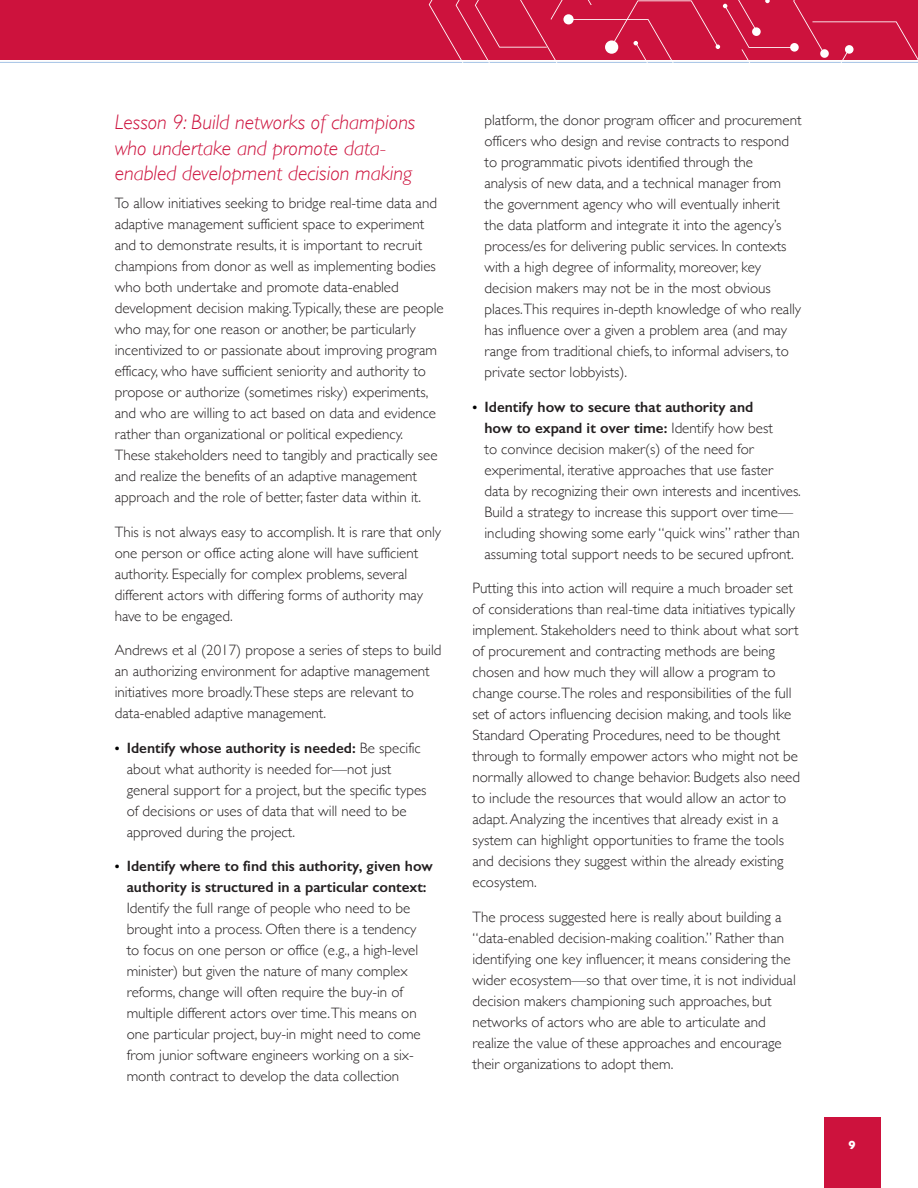
<style>
.page{position:relative;width:918px;height:1188px;background:#fff}
.page>*{position:absolute;margin:0;border:0;box-sizing:border-box;transform-origin:0 0}
.t1{font:italic 300 21px/25.5px "Gill Sans";color:#cd123d}
.Body{font:300 15px/21px "Gill Sans";color:#231f20}
.t2{font:700 12px "Gill Sans";color:#fff}
.s1{font-weight:600;font-size:13.5px;color:#000}
.s2{font-weight:600}
</style>
<div class="page">
<div style="left:824px;top:1117px;width:56px;height:71px;background:#cd123d"></div>
<div style="left:0;top:0;width:918px;height:60px;background:#cd123d"></div>
<hr style="left:0;top:62px;width:918px;height:1px;background:#a3c2e5">
<svg style="left:429px;top:0;width:489px;height:63px"></svg>
<h2 class="t1" style="left:115px;top:110px;width:302px">Lesson 9: Build networks of champions who undertake and promote data&shy;enabled development decision making</h2>
<p class="Body" style="left:115px;top:192px;width:331px">To allow initiatives seeking to bridge real-time data and adaptive management sufficient space to experiment and to demonstrate results, it is important to recruit champions from donor as well as implementing bodies who both undertake and promote data-enabled development decision making.Typically, these are people who may, for one reason or another, be particularly incentivized to or passionate about improving program efficacy, who have sufficient seniority and authority to propose or authorize (sometimes risky) experiments, and who are willing to act based on data and evidence rather than organizational or political expediency.<br>These stakeholders need to tangibly and practically see and realize the benefits of an adaptive management approach and the role of better, faster data within it.</p>
<p class="Body" style="left:115px;top:520px;width:328px">This is not always easy to accomplish. It is rare that only one person or office acting alone will have sufficient authority. Especially for complex problems, several different actors with differing forms of authority may have to be engaged.</p>
<p class="Body" style="left:115px;top:639px;width:328px">Andrews et al (2017) propose a series of steps to build an authorizing environment for adaptive management initiatives more broadly.These steps are relevant to data-enabled adaptive management.</p>
<p class="Body" style="left:127px;top:736px;width:301px;text-indent:-12px"><span class="s1">•</span> <span class="s2">Identify whose authority is needed:</span> Be specific about what authority is needed for—not just general support for a project, but the specific types of decisions or uses of data that will need to be approved during the project.</p>
<p class="Body" style="left:127px;top:855px;width:308px;text-indent:-12px"><span class="s1">•</span> <span class="s2">Identify where to find this authority, given how authority is structured in a particular context:<br></span>Identify the full range of people who need to be brought into a process. Often there is a tendency to focus on one person or office (e.g., a high-level minister) but given the nature of many complex reforms, change will often require the buy-in of multiple different actors over time.This means on one particular project, buy-in might need to come from junior software engineers working on a six&shy;month contract to develop the data collection</p>
<p class="Body" style="left:484px;top:109px;width:319px">platform, the donor program officer and procurement officers who design and revise contracts to respond to programmatic pivots identified through the<br>analysis of new data, and a technical manager from the government agency who will eventually inherit the data platform and integrate it into the agency’s process/es for delivering public services. In contexts with a high degree of informality, moreover, key decision makers may not be in the most obvious places.This requires in-depth knowledge of who really has influence over a given a problem area (and may range from traditional chiefs, to informal advisers, to private sector lobbyists).</p>
<p class="Body" style="left:484px;top:396px;width:318px;text-indent:-12px"><span class="s1">•</span> <span class="s2">Identify how to secure that authority and<br>how to expand it over time:</span> Identify how best<br>to convince decision maker(s) of the need for experimental, iterative approaches that use faster data by recognizing their own interests and incentives.<br>Build a strategy to increase this support over time— including showing some early “quick wins” rather than assuming total support needs to be secured upfront.</p>
<p class="Body" style="left:472px;top:577px;width:329px">Putting this into action will require a much broader set of considerations than real-time data initiatives typically implement. Stakeholders need to think about what sort of procurement and contracting methods are being chosen and how much they will allow a program to change course.The roles and responsibilities of the full set of actors influencing decision making, and tools like Standard Operating Procedures, need to be thought through to formally empower actors who might not be normally allowed to change behavior. Budgets also need to include the resources that would allow an actor to adapt. Analyzing the incentives that already exist in a system can highlight opportunities to frame the tools and decisions they suggest within the already existing ecosystem.</p>
<p class="Body" style="left:472px;top:906px;width:325px">The process suggested here is really about building a “data-enabled decision-making coalition.” Rather than identifying one key influencer, it means considering the wider ecosystem—so that over time, it is not individual decision makers championing such approaches, but networks of actors who are able to articulate and realize the value of these approaches and encourage their organizations to adopt them.</p>
<p class="t2" style="left:849px;top:1135px;width:9px">9</p>
</div>
